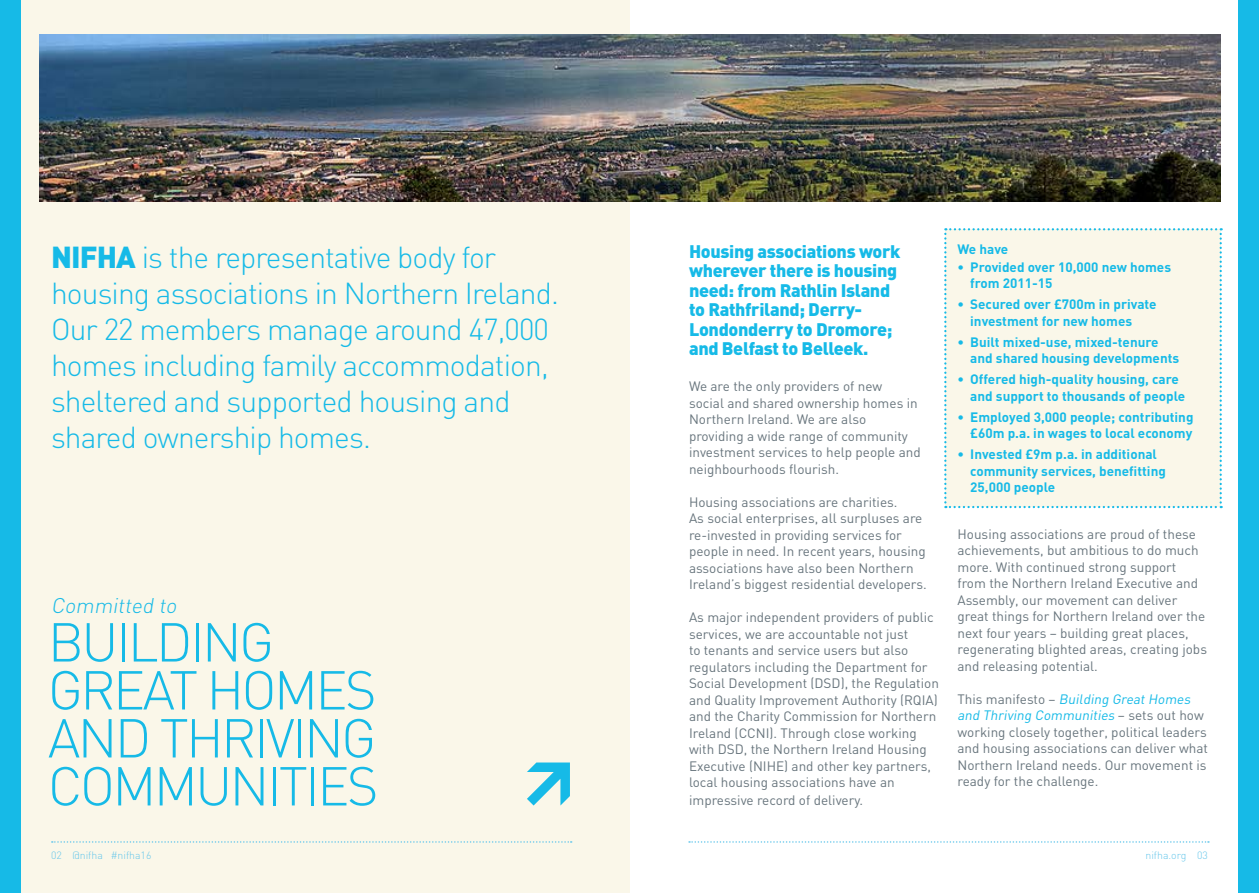
<style>
.page{position:relative;width:1259px;height:893px;background:#fff}
.page>*{position:absolute;margin:0;border:0;box-sizing:border-box;transform-origin:0 0}
.t1{font:300 53.85px/48px "DIN";letter-spacing:-.05em;color:#16bae7}
.t2{font:300 30px/36px "DIN";letter-spacing:-.03em;color:#16bae7}
.t3{font:italic 300 21px "DIN";color:#16bae7}
.t4{font:900 18px/19.5px "DIN";letter-spacing:-.02em;color:#16bae7}
.t5{font:13.5px/16.5px "DIN";color:#68757d}
.t6{font:700 13.5px/16.5px "DIN";color:#16bae7}
.t7{font:300 10.5px "DIN";color:#66c7eb}
.s1{font-weight:900}
.s2{font-style:italic;color:#16bae7}
</style>
<div class="page">
<div style="left:0;top:0;width:629px;height:893px;background:#faf7e9"></div>
<div style="left:944px;top:228px;width:277px;height:280px;background:#faf7e9"></div>
<svg style="left:689px;top:841px;width:520px;height:2px"></svg>
<svg style="left:52px;top:841px;width:520px;height:2px"></svg>
<div style="left:1238px;top:0;width:21px;height:893px;background:#16bae7"></div>
<div style="left:0;top:0;width:21px;height:893px;background:#16bae7"></div>
<img style="left:39px;top:34px;width:1181px;height:168px">
<svg style="left:527px;top:762px;width:43px;height:43px"></svg>
<h2 class="t2" style="left:51px;top:239px;width:509px"><span class="s1">NIFHA</span> is the representative body for housing associations in Northern Ireland.<br>Our 22 members manage around 47,000 homes including family accommodation, sheltered and supported housing and shared ownership homes.</h2>
<h3 class="t3" style="left:51px;top:593px;width:131px">Committed to</h3>
<h1 class="t1" style="left:48px;top:618px;width:332px">BUILDING<br>GREAT HOMES<br>AND THRIVING<br>COMMUNITIES</h1>
<h3 class="t4" style="left:689px;top:240px;width:213px">Housing associations work wherever there is housing need: from Rathlin Island to Rathfriland; Derry-<br>Londonderry to Dromore; and Belfast to Belleek.</h3>
<p class="t5" style="left:689px;top:378px;width:233px">We are the only providers of new<br>social and shared ownership homes in Northern Ireland. We are also providing a wide range of community investment services to help people and neighbourhoods flourish.</p>
<p class="t5" style="left:689px;top:493px;width:239px">Housing associations are charities.<br>As social enterprises, all surpluses are re-invested in providing services for people in need. In recent years, housing associations have also been Northern Ireland’s biggest residential developers.</p>
<p class="t5" style="left:689px;top:609px;width:251px">As major independent providers of public services, we are accountable not just<br>to tenants and service users but also regulators including the Department for Social Development (DSD), the Regulation and Quality Improvement Authority (RQIA) and the Charity Commission for Northern Ireland (CCNI). Through close working with DSD, the Northern Ireland Housing Executive (NIHE) and other key partners, local housing associations have an</p>
<p class="t5" style="left:689px;top:792px;width:176px">impressive record of delivery.</p>
<p class="t6" style="left:957px;top:240px;width:52px">We have</p>
<p class="t6" style="left:970px;top:258px;width:202px;text-indent:-13px">• Provided over 10,000 new homes from 2011-15</p>
<p class="t6" style="left:970px;top:295px;width:188px;text-indent:-13px">• Secured over £700m in private investment for new homes</p>
<p class="t6" style="left:970px;top:333px;width:210px;text-indent:-13px">• Built mixed-use, mixed-tenure and shared housing developments</p>
<p class="t6" style="left:970px;top:370px;width:216px;text-indent:-13px">• Offered high-quality housing, care and support to thousands of people</p>
<p class="t6" style="left:957px;top:408px;width:237px;text-align:right">• Employed 3,000 people; contributing £60m p.a. in wages to local economy</p>
<p class="t6" style="left:970px;top:445px;width:197px;text-indent:-13px">• Invested £9m p.a. in additional community services, benefitting<br>25,000 people</p>
<p class="t5" style="left:957px;top:525px;width:251px">Housing associations are proud of these achievements, but ambitious to do much more. With continued strong support from the Northern Ireland Executive and Assembly, our movement can deliver great things for Northern Ireland over the next four years – building great places, regenerating blighted areas, creating jobs and releasing potential.</p>
<p class="t5" style="left:957px;top:690px;width:252px">T h i s m a n i fe st o – <span class="s2">Building GreatHomes and Thriving Communities</span> – s e ts o u t h ow working closely together, political leaders and housing associations can deliver what Northern Ireland needs. Our movement is ready for the challenge.</p>
<p class="t7" style="left:51px;top:849px;width:102px">02 @nifha #nifha16</p>
<p class="t7" style="left:1145px;top:849px;width:64px">nifha.org 03</p>
</div>
